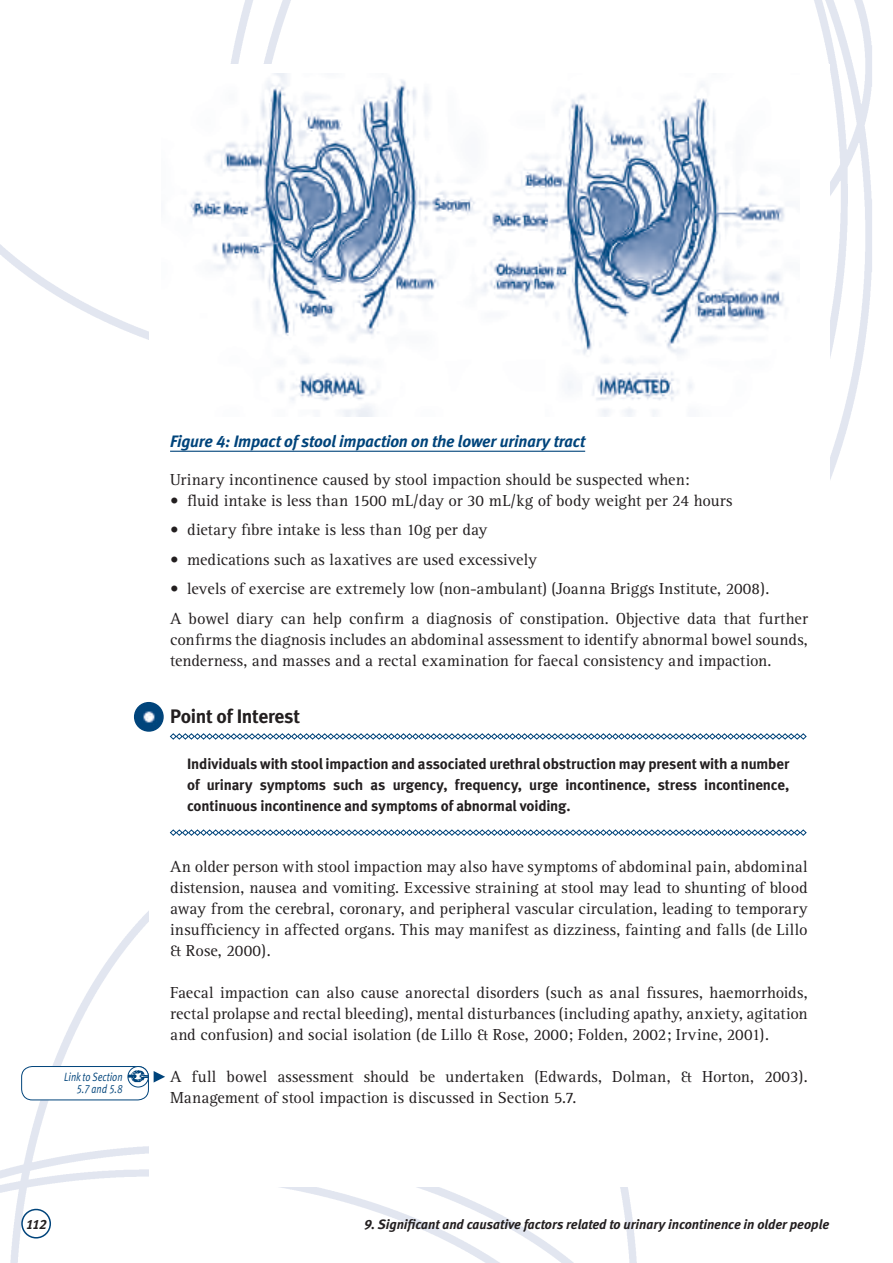
<style>
.page{position:relative;width:893px;height:1263px;background:#fff}
.page>*{position:absolute;margin:0;border:0;box-sizing:border-box;transform-origin:0 0}
.Point_of_Interest_HE{font:19.5px "Meta Bold LF";letter-spacing:-.015em;color:#231f20}
.text{font:16.5px/21px "Rotis Serif";color:#231f20;text-align:justify}
.HANGING{font:16.5px "Rotis Serif";letter-spacing:.005em;color:#231f20}
.TEXT_Before{font:16.5px "Rotis Serif";color:#231f20}
.E_Table_Heading_unde{font:italic 16.5px "Meta Bold LF";letter-spacing:-.01em;color:#00447b}
.Point_of_Interest{font:15px/21px "Meta Bold LF";letter-spacing:-.01em;color:#231f20;text-align:justify}
.t1{font:italic 13.5px "Meta Bold LF";letter-spacing:-.005em;color:#231f20}
.t2{font:italic 12px/12px "Meta Normal LF";color:#00447b;text-align:right;scale:.8 1}
</style>
<div class="page">
<img style="left:0;top:0;width:872px;height:1263px">
<div style="left:149px;top:64px;width:680px;height:1122px;background:#fff"></div>
<div style="left:22px;top:1209px;width:28px;height:29px;background:#fff;border-radius:50%"></div>
<div style="left:21px;top:1209px;width:30px;height:29px;border:2px solid #00447b;border-radius:50%"></div>
<hr style="left:170px;top:451px;width:415px;height:1px;background:#00447b">
<svg style="left:170px;top:733px;width:637px;height:7px"></svg>
<svg style="left:170px;top:829px;width:637px;height:7px"></svg>
<img style="left:135px;top:703px;width:28px;height:28px;border-radius:14px">
<div style="left:134px;top:702px;width:30px;height:30px;border:2px solid #00447b;border-radius:50%"></div>
<div style="left:22px;top:1066px;width:126px;height:34px;background:#fff;border-radius:11px"></div>
<div style="left:21px;top:1066px;width:128px;height:34px;border:1px solid #00447b;border-radius:11px"></div>
<img style="left:128px;top:1067px;width:20px;height:20px">
<div style="left:128px;top:1066px;width:21px;height:21px;border:1px solid #00447b;border-radius:50%"></div>
<svg style="left:154px;top:1071px;width:11px;height:11px"></svg>
<img style="left:189px;top:73px;width:596px;height:343px">
<p class="t2" style="left:64px;top:1070px;width:75px">Link to Section<br>5.7 and 5.8</p>
<p class="E_Table_Heading_unde" style="left:170px;top:431px;width:416px">Figure 4: Impact of stool impaction on the lower urinary tract</p>
<p class="TEXT_Before" style="left:170px;top:470px;width:521px">Urinary incontinence caused by stool impaction should be suspected when:</p>
<p class="HANGING" style="left:170px;top:491px;width:564px">• fluid intake is less than 1500 mL/day or 30 mL/kg of body weight per 24 hours</p>
<p class="HANGING" style="left:170px;top:520px;width:319px">• dietary fibre intake is less than 10g per day</p>
<p class="HANGING" style="left:170px;top:550px;width:368px">• medications such as laxatives are used excessively</p>
<p class="HANGING" style="left:170px;top:579px;width:601px">• levels of exercise are extremely low (non-ambulant) (Joanna Briggs Institute, 2008).</p>
<p class="text" style="left:170px;top:608px;width:639px">A bowel diary can help confirm a diagnosis of constipation. Objective data that further confirms the diagnosis includes an abdominal assessment to identify abnormal bowel sounds, tenderness, and masses and a rectal examination for faecal consistency and impaction.</p>
<p class="Point_of_Interest_HE" style="left:170px;top:705px;width:132px">Point of Interest</p>
<p class="Point_of_Interest" style="left:187px;top:753px;width:604px">Individuals with stool impaction and associated urethral obstruction may present with a number of urinary symptoms such as urgency, frequency, urge incontinence, stress incontinence, continuous incontinence and symptoms of abnormal voiding.</p>
<p class="text" style="left:170px;top:856px;width:639px">An older person with stool impaction may also have symptoms of abdominal pain, abdominal distension, nausea and vomiting. Excessive straining at stool may lead to shunting of blood away from the cerebral, coronary, and peripheral vascular circulation, leading to temporary insufficiency in affected organs. This may manifest as dizziness, fainting and falls (de Lillo &amp; Rose, 2000).</p>
<p class="text" style="left:170px;top:983px;width:639px">Faecal impaction can also cause anorectal disorders (such as anal fissures, haemorrhoids, rectal prolapse and rectal bleeding), mental disturbances (including apathy, anxiety, agitation and confusion) and social isolation (de Lillo &amp; Rose, 2000; Folden, 2002; Irvine, 2001).</p>
<p class="text" style="left:170px;top:1067px;width:639px">A full bowel assessment should be undertaken (Edwards, Dolman, &amp; Horton, 2003).<br>Management of stool impaction is discussed in Section 5.7.</p>
<p class="t1" style="left:26px;top:1216px;width:22px">112</p>
<p class="t1" style="left:364px;top:1216px;width:467px">9. Significant and causative factors related to urinary incontinence in older people</p>
</div>
